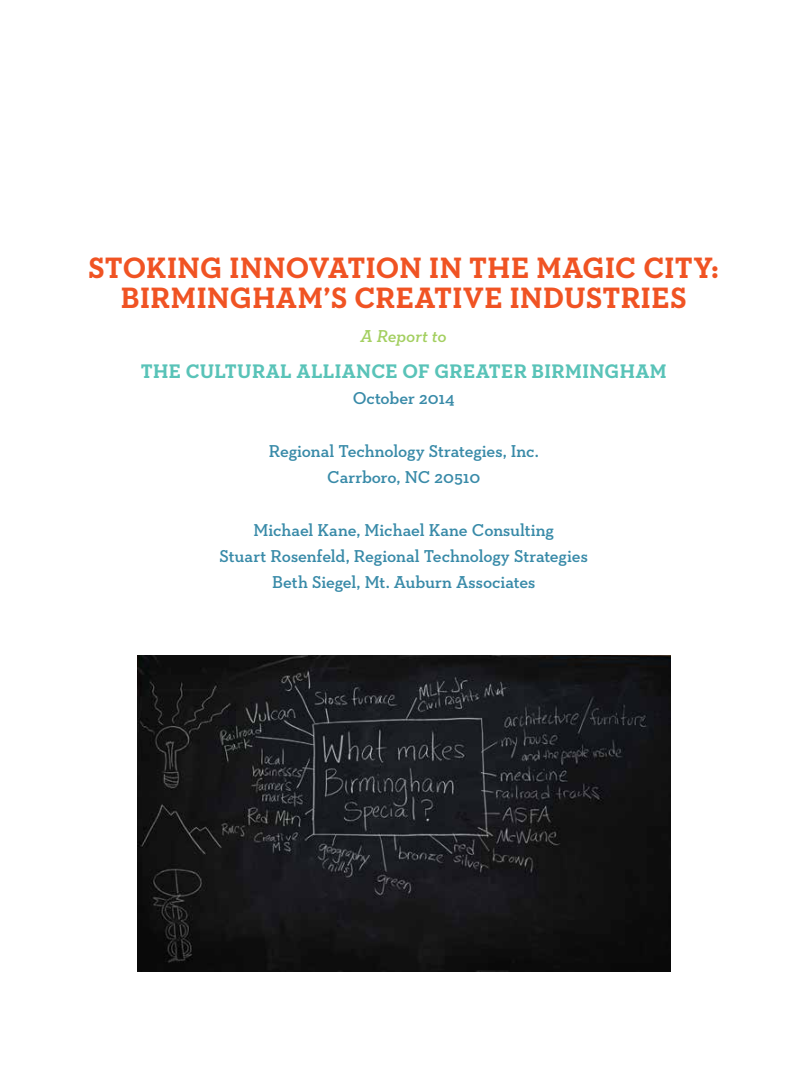
<style>
.page{position:relative;width:810px;height:1080px;background:#fff}
.page>*{position:absolute;margin:0;border:0;box-sizing:border-box;transform-origin:0 0}
.t1{font:700 30px/30px "Neutraface Slab Text";letter-spacing:.01em;color:#f05323;text-align:center}
.t2{font:700 20px "Neutraface Slab Text";letter-spacing:.015em;color:#59c3b8}
.t3{font:600 17.5px/26.2px "Neutraface Slab Text";color:#388aa8;text-align:center}
.t4{font:italic 600 17.5px "Neutraface Slab Text";letter-spacing:-.005em;color:#a3cf60}
</style>
<div class="page">
<img style="left:137px;top:655px;width:533px;height:317px">
<h1 class="t1" style="left:89px;top:253px;width:632px">STOKING INNOVATION IN THE MAGIC CITY:<br>BIRMINGHAM’S CREATIVE INDUSTRIES</h1>
<p class="t4" style="left:361px;top:325px;width:88px">A Report to</p>
<p class="t2" style="left:141px;top:359px;width:527px">THE CULTURAL ALLIANCE OF GREATER BIRMINGHAM</p>
<p class="t3" style="left:353px;top:385px;width:103px">October 2014</p>
<p class="t3" style="left:269px;top:438px;width:272px">Regional Technology Strategies, Inc.<br>Carrboro, NC 20510</p>
<p class="t3" style="left:220px;top:517px;width:370px">Michael Kane, Michael Kane Consulting<br>Stuart Rosenfeld, Regional Technology Strategies<br>Beth Siegel, Mt. Auburn Associates</p>
</div>
